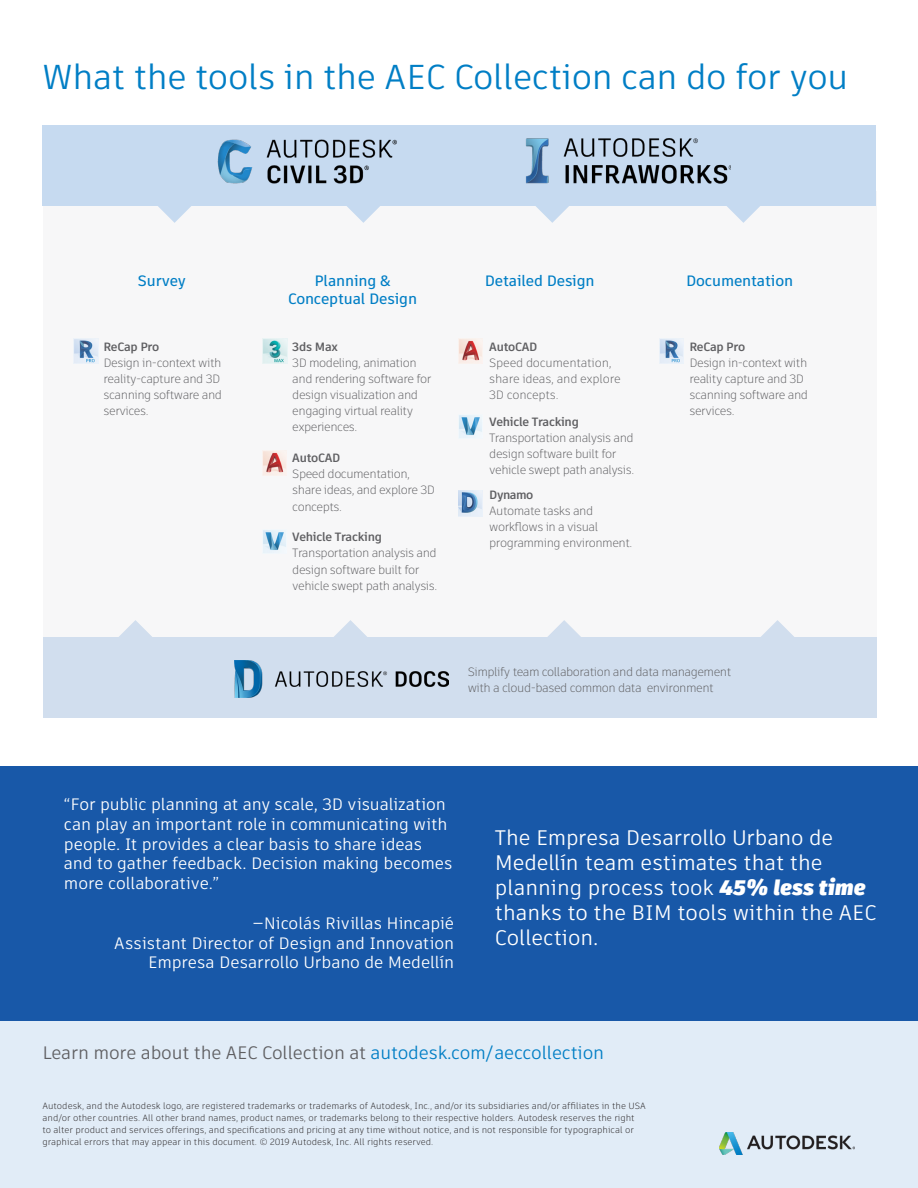
<style>
.page{position:relative;width:918px;height:1188px;background:#fff}
.page>*{position:absolute;margin:0;border:0;box-sizing:border-box;transform-origin:0 0}
.t1{font:34.5px "Artifakt Element";letter-spacing:-.01em;color:#007ec5}
.t2{font:21px/25.2px "Artifakt Element";color:#fff}
.t3{font:18px "Artifakt Element";letter-spacing:-.01em;color:#5f5f62}
.t4{font:16.5px/19.8px "Artifakt Element";letter-spacing:-.005em;color:#fff}
.t5{font:500 15px/18px "Artifakt Element";letter-spacing:-.01em;color:#007ec5;text-align:center}
.t6{font:300 12px/16.2px "Artifakt Element";letter-spacing:-.04em;color:#5f5f62}
.t7{font:300 12px/16.2px "Artifakt Element";letter-spacing:-.02em;color:#5f5f62}
.t8{font:300 9px/12px "Artifakt Element";color:#231f20}
.s1{font-weight:700}
.s2{font-weight:800;font-style:italic}
.s3{color:#007ec5}
</style>
<div class="page">
<div style="left:43px;top:191px;width:834px;height:526px;background:#f7f7f8"></div>
<div style="left:0;top:842px;width:918px;height:346px;background:#e1ecf7"></div>
<img style="left:458px;top:490px;width:24px;height:27px">
<div style="left:43px;top:125px;width:833px;height:81px;background:#c6daf0"></div>
<svg style="left:158px;top:206px;width:33px;height:17px"></svg>
<svg style="left:347px;top:206px;width:33px;height:17px"></svg>
<svg style="left:536px;top:206px;width:33px;height:17px"></svg>
<svg style="left:727px;top:206px;width:33px;height:17px"></svg>
<img style="left:720px;top:1132px;width:135px;height:22px">
<img style="left:263px;top:451px;width:24px;height:24px">
<img style="left:458px;top:339px;width:24px;height:24px">
<img style="left:459px;top:415px;width:23px;height:23px">
<img style="left:263px;top:530px;width:23px;height:23px">
<img style="left:74px;top:339px;width:24px;height:24px">
<img style="left:659px;top:339px;width:25px;height:24px">
<img style="left:262px;top:339px;width:25px;height:25px">
<img style="left:217px;top:139px;width:180px;height:45px">
<img style="left:526px;top:138px;width:204px;height:46px">
<div style="left:43px;top:637px;width:834px;height:80px;background:#d1deee"></div>
<img style="left:235px;top:661px;width:213px;height:37px">
<svg style="left:119px;top:620px;width:33px;height:17px"></svg>
<svg style="left:334px;top:620px;width:33px;height:17px"></svg>
<svg style="left:548px;top:620px;width:33px;height:17px"></svg>
<svg style="left:761px;top:620px;width:33px;height:17px"></svg>
<div style="left:0;top:766px;width:918px;height:255px;background:#1858a8"></div>
<p class="t1" style="left:43px;top:53px;width:807px">What the tools in the AEC Collection can do for you</p>
<p class="t5" style="left:138px;top:272px;width:50px">Survey</p>
<p class="t5" style="left:288px;top:272px;width:130px">Planning &amp;<br>Conceptual Design</p>
<p class="t5" style="left:485px;top:272px;width:111px">Detailed Design</p>
<p class="t5" style="left:686px;top:272px;width:109px">Documentation</p>
<p class="t6" style="left:104px;top:338px;width:120px"><span class="s1">ReCap Pro<br></span>Design in-context with reality-capture and 3D scanning software and services.</p>
<p class="t6" style="left:292px;top:338px;width:141px"><span class="s1">3ds Max<br></span>3D modeling, animation and rendering software for design visualization and engaging virtual reality experiences.</p>
<p class="t6" style="left:292px;top:450px;width:144px"><span class="s1">AutoCAD<br></span>Speed documentation, share ideas, and explore 3D concepts.</p>
<p class="t6" style="left:292px;top:529px;width:146px"><span class="s1">Vehicle Tracking<br></span>Transportation analysis and design software built for vehicle swept path analysis.</p>
<p class="t7" style="left:489px;top:338px;width:133px"><span class="s1">AutoCAD<br></span>Speed documentation, share ideas, and explore<br>3D concepts.</p>
<p class="t6" style="left:489px;top:413px;width:146px"><span class="s1">Vehicle Tracking<br></span>Transportation analysis and design software built for vehicle swept path analysis.</p>
<p class="t6" style="left:489px;top:486px;width:145px"><span class="s1">Dynamo<br></span>Automate tasks and workflows in a visual programming environment.</p>
<p class="t6" style="left:689px;top:338px;width:120px"><span class="s1">ReCap Pro<br></span>Design in-context with reality capture and 3D scanning software and services.</p>
<p class="t6" style="left:468px;top:664px;width:265px">Simplify team collaboration and data management with a cloud-based common data environment</p>
<p class="t4" style="left:64px;top:794px;width:390px">“For public planning at any scale, 3D visualization can play an important role in communicating with people. It provides a clear basis to share ideas and to gather feedback. Decision making becomes more collaborative.”</p>
<p class="t4" style="left:253px;top:913px;width:203px">—Nicolás Rivillas Hincapié</p>
<p class="t4" style="left:114px;top:933px;width:341px">Assistant Director of Design and Innovation</p>
<p class="t4" style="left:148px;top:953px;width:307px">Empresa Desarrollo Urbano de Medellín</p>
<p class="t2" style="left:495px;top:825px;width:383px">The Empresa Desarrollo Urbano de<br>Medellín team estimates that the planning process took <span class="s2">45% less time </span>thanks to the BIM tools within the AEC<br>Collection.</p>
<p class="t3" style="left:43px;top:1040px;width:563px">Learn more about the AEC Collection at <span class="s3">autodesk.com/aeccollection</span></p>
<p class="t8" style="left:43px;top:1100px;width:605px">Autodesk, and the Autodesk logo, are registered trademarks or trademarks of Autodesk, Inc., and/or its subsidiaries and/or affiliates in the USA and/or other countries. All other brand names, product names, or trademarks belong to their respective holders. Autodesk reserves the right<br>to alter product and services offerings, and specifications and pricing at any time without notice, and is not responsible for typographical or graphical errors that may appear in this document. © 2019 Autodesk, Inc. All rights reserved.</p>
</div>
